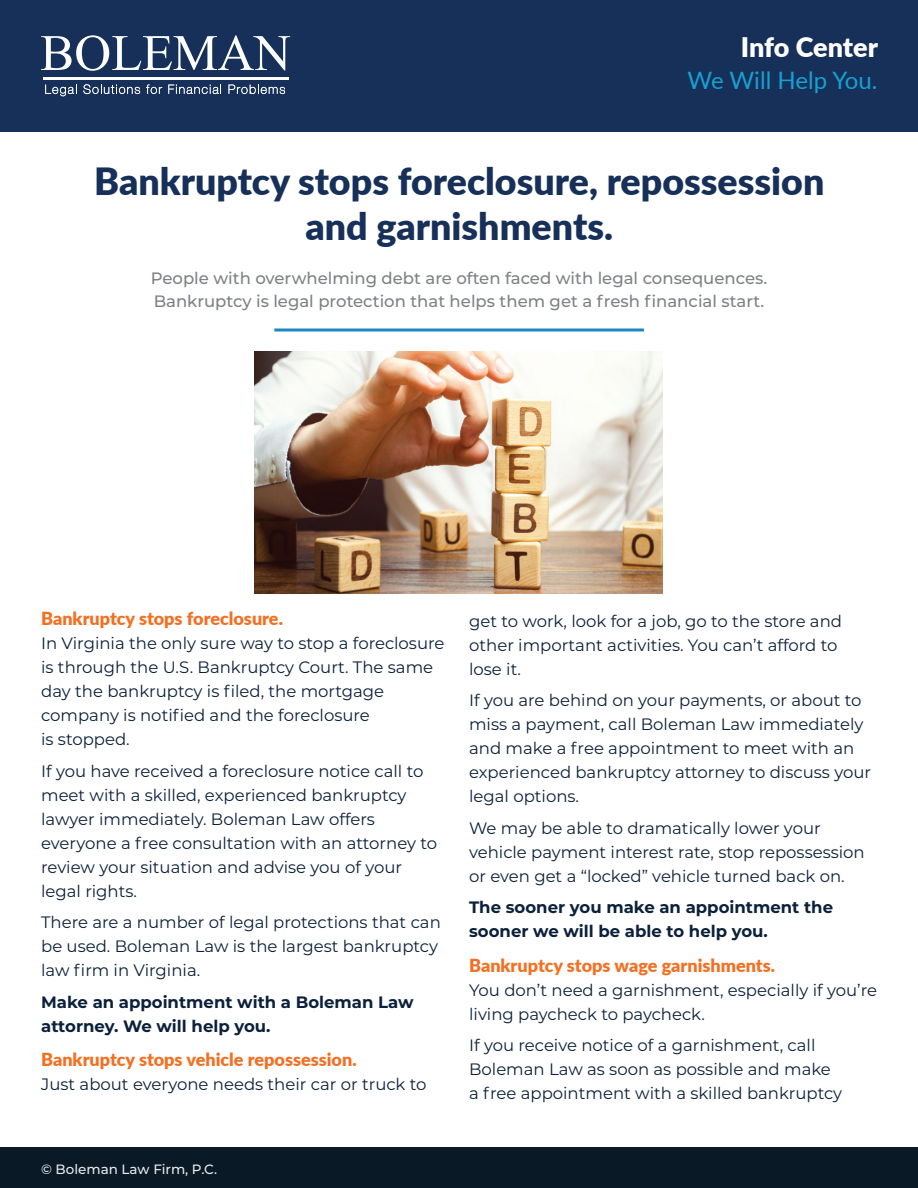
<style>
.page{position:relative;width:918px;height:1188px;background:#fff}
.page>*{position:absolute;margin:0;border:0;box-sizing:border-box;transform-origin:0 0}
.Header_1{font:900 37.5px/45px "Lato";color:#173059;text-align:center}
.t1{font:900 27px "Lato";letter-spacing:-.005em;color:#fff}
.t2{font:24px "Lato";color:#15a1d1}
.Header_2{font:900 18px "Lato";color:#f37023}
.Body_Paragraph{font:16.5px/24px "Montserrat";color:#0b203a}
.Grey_Caption{font:500 16.5px "Montserrat";color:#7e8183}
.Body_Paragraph-2{font:700 16.5px/24px "Montserrat";color:#0b203a}
.t3{font:500 13.5px "Montserrat";color:#e9e9e8}
</style>
<div class="page">
<div style="left:0;top:1148px;width:918px;height:40px;background:#091926"></div>
<div style="left:0;top:0;width:918px;height:132px;background:#173059"></div>
<svg style="left:41px;top:35px;width:249px;height:36px"></svg>
<svg style="left:45px;top:84px;width:32px;height:12px"></svg>
<svg style="left:83px;top:84px;width:57px;height:10px"></svg>
<svg style="left:146px;top:84px;width:16px;height:10px"></svg>
<svg style="left:168px;top:84px;width:53px;height:10px"></svg>
<svg style="left:228px;top:84px;width:57px;height:10px"></svg>
<hr style="left:43px;top:78px;width:245px;height:2px;background:#fff">
<img style="left:254px;top:351px;width:409px;height:243px">
<svg style="left:274px;top:328px;width:370px;height:4px"></svg>
<h2 class="t1" style="left:741px;top:27px;width:139px">Info Center</h2>
<h3 class="t2" style="left:688px;top:63px;width:191px">We Will Help You.</h3>
<p class="Header_1" style="left:94px;top:157px;width:732px">Bankruptcy stops foreclosure, repossession and garnishments.</p>
<p class="Grey_Caption" style="left:151px;top:267px;width:618px">People with overwhelming debt are often faced with legal consequences.</p>
<p class="Grey_Caption" style="left:154px;top:289px;width:612px">Bankruptcy is legal protection that helps them get a fresh financial start.</p>
<p class="Header_2" style="left:41px;top:605px;width:243px">Bankruptcy stops foreclosure.</p>
<p class="Body_Paragraph" style="left:41px;top:631px;width:405px">In Virginia the only sure way to stop a foreclosure is through the U.S. Bankruptcy Court. The same day the bankruptcy is filed, the mortgage company is notified and the foreclosure<br>is stopped.</p>
<p class="Body_Paragraph" style="left:41px;top:758px;width:397px">If you have received a foreclosure notice call to meet with a skilled, experienced bankruptcy lawyer immediately. Boleman Law offers everyone a free consultation with an attorney to review your situation and advise you of your legal rights.</p>
<p class="Body_Paragraph" style="left:41px;top:910px;width:401px">There are a number of legal protections that can be used. Boleman Law is the largest bankruptcy law firm in Virginia.</p>
<p class="Body_Paragraph-2" style="left:41px;top:989px;width:374px">Make an appointment with a Boleman Law attorney. We will help you.</p>
<p class="Header_2" style="left:41px;top:1046px;width:317px">Bankruptcy stops vehicle repossession.</p>
<p class="Body_Paragraph" style="left:41px;top:1072px;width:387px">Just about everyone needs their car or truck to</p>
<p class="t3" style="left:41px;top:1160px;width:177px">© Boleman Law Firm, P.C.</p>
<p class="Body_Paragraph" style="left:469px;top:608px;width:374px">get to work, look for a job, go to the store and other important activities. You can’t afford to lose it.</p>
<p class="Body_Paragraph" style="left:469px;top:688px;width:403px">If you are behind on your payments, or about to miss a payment, call Boleman Law immediately and make a free appointment to meet with an experienced bankruptcy attorney to discuss your legal options.</p>
<p class="Body_Paragraph" style="left:469px;top:815px;width:397px">We may be able to dramatically lower your vehicle payment interest rate, stop repossession or even get a “locked” vehicle turned back on.</p>
<p class="Body_Paragraph-2" style="left:469px;top:895px;width:366px">The sooner you make an appointment the sooner we will be able to help you.</p>
<p class="Header_2" style="left:469px;top:952px;width:308px">Bankruptcy stops wage garnishments.</p>
<p class="Body_Paragraph" style="left:469px;top:977px;width:409px">You don’t need a garnishment, especially if you’re living paycheck to paycheck.</p>
<p class="Body_Paragraph" style="left:469px;top:1033px;width:375px">If you receive notice of a garnishment, call<br>Boleman Law as soon as possible and make a free appointment with a skilled bankruptcy</p>
</div>
